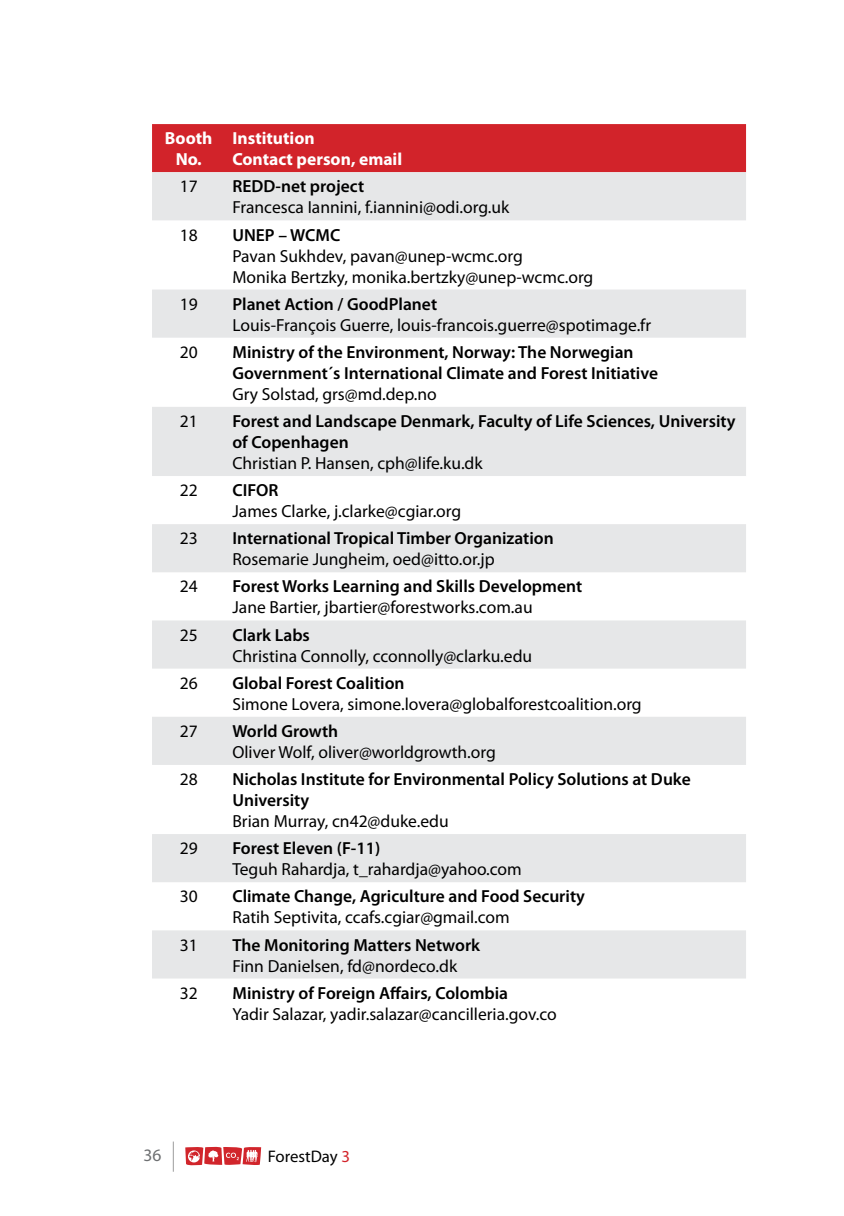
<style>
.page{position:relative;width:844px;height:1216px;background:#fff}
.page>*{position:absolute;margin:0;border:0;box-sizing:border-box;transform-origin:0 0}
.t1{font:17.5px/21px "Myriad Pro";color:#000}
.t2{font:600 17.5px/21px "Myriad Pro";color:#000}
.t3{font:700 17.5px/21px "Myriad Pro";color:#fff;text-align:center}
.t4{font:17.5px "Myriad Pro";color:#6d6f71}
.t5{font:16.8px "Myriad Pro";color:#000}
.s1{color:#d2232a}
</style>
<div class="page">
<hr style="left:173px;top:1141px;width:1px;height:30px;background:#000">
<svg style="left:185px;top:1146px;width:76px;height:20px"></svg>
<div style="left:152px;top:124px;width:593px;height:48px;background:#d2232a"></div>
<svg style="left:152px;top:172px;width:593px;height:806px;fill:#edeeef"></svg>
<p class="t3" style="left:165px;top:127px;width:49px">Booth<br>No.</p>
<p class="t3" style="left:232px;top:127px;width:171px;text-align:left">Institution<br>Contact person, email</p>
<p class="t1" style="left:180px;top:176px;width:19px">17</p>
<p class="t2" style="left:232px;top:175px;width:133px">REDD-net project</p>
<p class="t1" style="left:232px;top:197px;width:278px">Francesca Iannini, f.iannini@odi.org.uk</p>
<p class="t1" style="left:180px;top:224px;width:19px">18</p>
<p class="t2" style="left:232px;top:224px;width:109px">UNEP – WCMC</p>
<p class="t1" style="left:232px;top:245px;width:362px">Pavan Sukhdev, pavan@unep-wcmc.org<br>Monika Bertzky, monika.bertzky@unep-wcmc.org</p>
<p class="t1" style="left:180px;top:293px;width:19px">19</p>
<p class="t2" style="left:232px;top:293px;width:206px">Planet Action / GoodPlanet</p>
<p class="t1" style="left:232px;top:314px;width:420px">Louis-François Guerre, louis-francois.guerre@spotimage.fr</p>
<p class="t1" style="left:180px;top:341px;width:19px">20</p>
<p class="t2" style="left:232px;top:341px;width:427px">Ministry of the Environment, Norway: The Norwegian<br>Government´s International Climate and Forest Initiative</p>
<p class="t1" style="left:232px;top:383px;width:206px">Gry Solstad, grs@md.dep.no</p>
<p class="t1" style="left:180px;top:410px;width:19px">21</p>
<p class="t2" style="left:232px;top:410px;width:504px">Forest and Landscape Denmark, Faculty of Life Sciences, University of Copenhagen</p>
<p class="t1" style="left:232px;top:452px;width:252px">Christian P. Hansen, cph@life.ku.dk</p>
<p class="t1" style="left:180px;top:479px;width:19px">22</p>
<p class="t2" style="left:232px;top:479px;width:48px">CIFOR</p>
<p class="t1" style="left:232px;top:500px;width:230px">James Clarke, j.clarke@cgiar.org</p>
<p class="t1" style="left:180px;top:527px;width:19px">23</p>
<p class="t2" style="left:232px;top:527px;width:323px">International Tropical Timber Organization</p>
<p class="t1" style="left:232px;top:548px;width:264px">Rosemarie Jungheim, oed@itto.or.jp</p>
<p class="t1" style="left:180px;top:575px;width:19px">24</p>
<p class="t2" style="left:232px;top:575px;width:351px">Forest Works Learning and Skills Development</p>
<p class="t1" style="left:232px;top:596px;width:302px">Jane Bartier, jbartier@forestworks.com.au</p>
<p class="t1" style="left:180px;top:624px;width:19px">25</p>
<p class="t2" style="left:232px;top:623px;width:79px">Clark Labs</p>
<p class="t1" style="left:232px;top:645px;width:301px">Christina Connolly, cconnolly@clarku.edu</p>
<p class="t1" style="left:180px;top:672px;width:19px">26</p>
<p class="t2" style="left:232px;top:672px;width:174px">Global Forest Coalition</p>
<p class="t1" style="left:232px;top:693px;width:411px">Simone Lovera, simone.lovera@globalforestcoalition.org</p>
<p class="t1" style="left:180px;top:720px;width:19px">27</p>
<p class="t2" style="left:232px;top:720px;width:107px">World Growth</p>
<p class="t1" style="left:232px;top:741px;width:265px">Oliver Wolf, oliver@worldgrowth.org</p>
<p class="t1" style="left:180px;top:768px;width:19px">28</p>
<p class="t2" style="left:232px;top:768px;width:460px">Nicholas Institute for Environmental Policy Solutions at Duke<br>University</p>
<p class="t1" style="left:232px;top:810px;width:218px">Brian Murray, cn42@duke.edu</p>
<p class="t1" style="left:180px;top:837px;width:19px">29</p>
<p class="t2" style="left:232px;top:837px;width:149px">Forest Eleven (F-11)</p>
<p class="t1" style="left:232px;top:858px;width:291px">Teguh Rahardja, t_rahardja@yahoo.com</p>
<p class="t1" style="left:180px;top:885px;width:19px">30</p>
<p class="t2" style="left:232px;top:885px;width:354px">Climate Change, Agriculture and Food Security</p>
<p class="t1" style="left:232px;top:906px;width:279px">Ratih Septivita, ccafs.cgiar@gmail.com</p>
<p class="t1" style="left:180px;top:933px;width:19px">31</p>
<p class="t2" style="left:232px;top:933px;width:249px">The Monitoring Matters Network</p>
<p class="t1" style="left:232px;top:954px;width:226px">Finn Danielsen, fd@nordeco.dk</p>
<p class="t1" style="left:180px;top:981px;width:19px">32</p>
<p class="t2" style="left:232px;top:981px;width:277px">Ministry of Foreign Affairs, Colombia</p>
<p class="t1" style="left:232px;top:1002px;width:326px">Yadir Salazar, yadir.salazar@cancilleria.gov.co</p>
<p class="t4" style="left:143px;top:1144px;width:19px">36</p>
<p class="t5" style="left:268px;top:1146px;width:84px">ForestDay <span class="s1">3</span></p>
</div>
